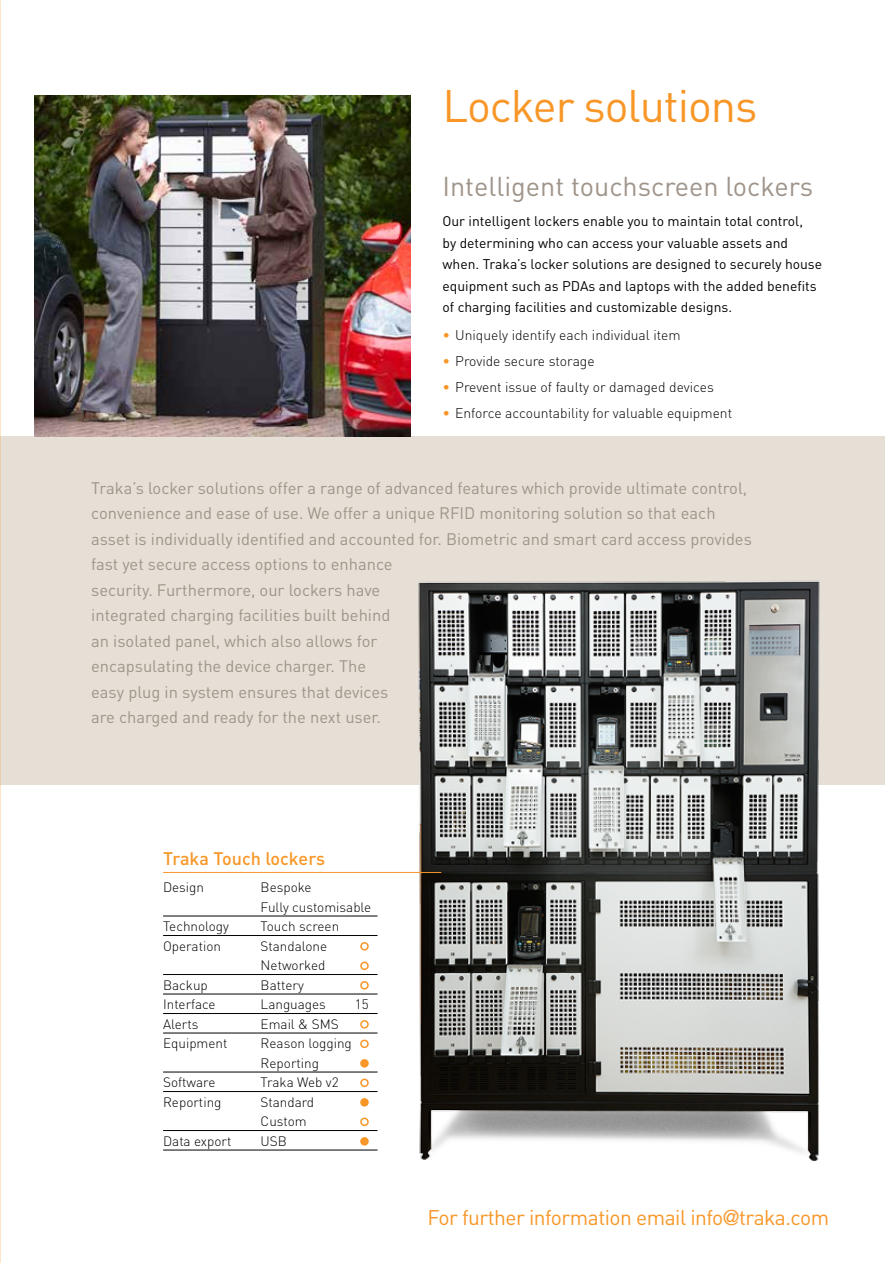
<style>
.page{position:relative;width:885px;height:1263px;background:#fff}
.page>*{position:absolute;margin:0;border:0;box-sizing:border-box;transform-origin:0 0}
.t1{font:45px "DIN";letter-spacing:-.025em;color:#f89728}
.t2{font:27px "DIN";color:#9f948a}
.t3{font:21px "DIN";letter-spacing:-.025em;color:#f89728}
.t4{font:500 18px "DIN";color:#f89728}
.t5{font:16.5px/25.5px "DIN";color:#9f948a}
.t6{font:13.8px/21.6px "DIN";color:#000}
.t7{font:300 13.8px "DIN";color:#000}
.t8{font:300 13.5px/19.5px "DIN";color:#000}
.s1{font-size:14.25px;color:#f89728}
.s2{font-family:"Helvetica Neue"}
</style>
<div class="page">
<div style="left:0;top:437px;width:884px;height:348px;background:#e5dfd6"></div>
<img style="left:361px;top:580px;width:459px;height:582px">
<img style="left:34px;top:95px;width:376px;height:342px">
<hr style="left:163px;top:916px;width:214px;height:1px;background:#000">
<hr style="left:163px;top:935px;width:214px;height:1px;background:#000">
<hr style="left:163px;top:974px;width:214px;height:1px;background:#000">
<hr style="left:163px;top:994px;width:214px;height:1px;background:#000">
<hr style="left:163px;top:1013px;width:214px;height:1px;background:#000">
<hr style="left:163px;top:1033px;width:214px;height:1px;background:#000">
<hr style="left:163px;top:1072px;width:214px;height:1px;background:#000">
<hr style="left:163px;top:1091px;width:214px;height:1px;background:#000">
<hr style="left:163px;top:1130px;width:214px;height:1px;background:#000">
<hr style="left:163px;top:1150px;width:214px;height:1px;background:#000">
<div style="left:360px;top:942px;width:8px;height:8px;border:2px solid #f89728;border-radius:50%"></div>
<div style="left:360px;top:961px;width:8px;height:9px;border:2px solid #f89728;border-radius:50%"></div>
<div style="left:360px;top:981px;width:8px;height:8px;border:2px solid #f89728;border-radius:50%"></div>
<div style="left:360px;top:1020px;width:8px;height:8px;border:2px solid #f89728;border-radius:50%"></div>
<div style="left:360px;top:1039px;width:8px;height:9px;border:2px solid #f89728;border-radius:50%"></div>
<div style="left:360px;top:1059px;width:8px;height:8px;background:#f89728;border-radius:50%"></div>
<div style="left:360px;top:1078px;width:8px;height:9px;border:2px solid #f89728;border-radius:50%"></div>
<div style="left:360px;top:1098px;width:8px;height:8px;background:#f89728;border-radius:50%"></div>
<div style="left:360px;top:1117px;width:8px;height:9px;border:2px solid #f89728;border-radius:50%"></div>
<div style="left:360px;top:1137px;width:8px;height:8px;background:#f89728;border-radius:50%"></div>
<hr style="left:163px;top:872px;width:278px;height:1px;background:#f89728">
<h1 class="t1" style="left:442px;top:77px;width:316px">Locker solutions</h1>
<h2 class="t2" style="left:442px;top:169px;width:372px">Intelligent touchscreen lockers</h2>
<p class="t6" style="left:442px;top:210px;width:381px">Our intelligent lockers enable you to maintain total control,<br>by determining who can access your valuable assets and when. Traka’s locker solutions are designed to securely house equipment such as PDAs and laptops with the added benefits of charging facilities and customizable designs.</p>
<p class="t7" style="left:442px;top:327px;width:240px"><span class="s1">•</span> Uniquely identify each individual item</p>
<p class="t7" style="left:442px;top:353px;width:154px"><span class="s1">•</span> Provide secure storage</p>
<p class="t7" style="left:442px;top:379px;width:273px"><span class="s1">•</span> Prevent issue of faulty or damaged devices</p>
<p class="t7" style="left:442px;top:405px;width:291px"><span class="s1">•</span> Enforce accountability for valuable equipment</p>
<p class="t5" style="left:91px;top:475px;width:662px">Traka’s locker solutions offer a range of advanced features which provide ultimate control, convenience and ease of use. We offer a unique RFID monitoring solution so that each asset is individually identified and accounted for. Biometric and smart card access provides fast yet secure access options to enhance<br>security. Furthermore, our lockers have<br>integrated charging facilities built behind<br>an isolated panel, which also allows for<br>encapsulating the device charger. The<br>easy plug in system ensures that devices<br>are charged and ready for the next user.</p>
<p class="t4" style="left:163px;top:847px;width:163px">Traka Touch lockers</p>
<p class="t8" style="left:163px;top:877px;width:43px">Design</p>
<p class="t8" style="left:260px;top:877px;width:112px">Bespoke<br>Fully customisable</p>
<p class="t8" style="left:163px;top:916px;width:67px">Technology</p>
<p class="t8" style="left:260px;top:916px;width:80px">Touch screen</p>
<p class="t8" style="left:163px;top:936px;width:59px">Operation</p>
<p class="t8" style="left:260px;top:936px;width:68px">Standalone<br>Networked</p>
<p class="t8" style="left:163px;top:975px;width:46px">Backup</p>
<p class="t8" style="left:260px;top:975px;width:45px">Battery</p>
<p class="t8" style="left:163px;top:994px;width:54px">Interface</p>
<p class="t8" style="left:260px;top:994px;width:67px">Languages</p>
<p class="t8" style="left:355px;top:994px;width:15px">15</p>
<p class="t8" style="left:163px;top:1014px;width:37px">Alerts</p>
<p class="t8" style="left:260px;top:1014px;width:80px">Email &amp; SMS</p>
<p class="t8" style="left:163px;top:1033px;width:66px">Equipment</p>
<p class="t8" style="left:260px;top:1033px;width:93px">Reason logging<br>Reporting</p>
<p class="t8" style="left:163px;top:1072px;width:54px">Software</p>
<p class="t8" style="left:260px;top:1072px;width:79px">Traka Web v2</p>
<p class="t8" style="left:163px;top:1092px;width:60px">Reporting</p>
<p class="t8" style="left:260px;top:1092px;width:55px">Standard<br>Custom</p>
<p class="t8" style="left:163px;top:1131px;width:70px">Data export</p>
<p class="t8" style="left:260px;top:1131px;width:28px">USB</p>
<p class="t3" style="left:427px;top:1204px;width:403px">For further information email info<span class="s2">@</span>traka.com</p>
</div>
